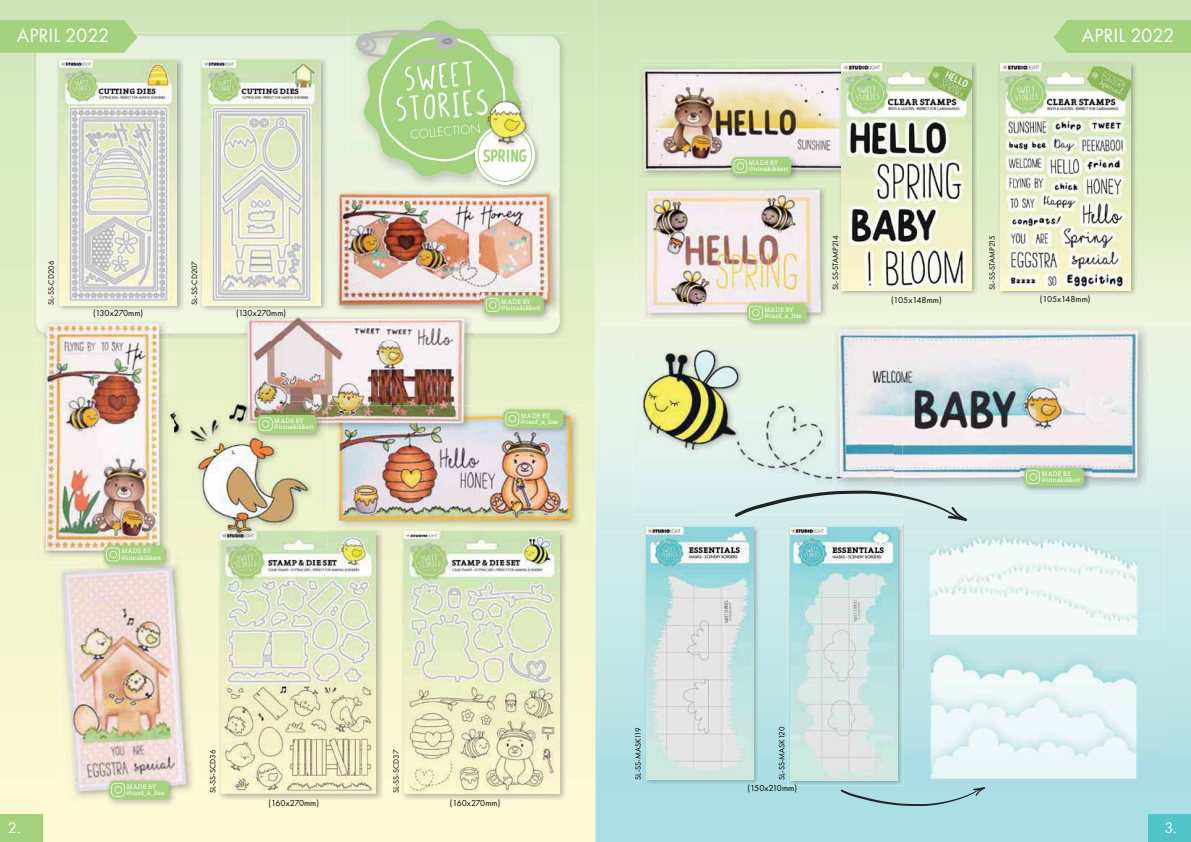
<style>
.page{position:relative;width:1191px;height:842px;background:#fff}
.page>*{position:absolute;margin:0;border:0;box-sizing:border-box;transform-origin:0 0}
.t1{font:20px "Futura PT";color:#fff}
.t2{font:18.1px "Curse Casual";color:#a4d17d}
.t3{font:16px "Futura PT";color:#fff}
.t4{font:9px "Futura PT";color:#040000}
.t5{font:8px "Futura PT";color:#040000}
.t6{font:8px "Futura PT";letter-spacing:-.02em;color:#040000}
.t7{font:6.6px "Grandesign Neue Serif";color:#fff}
.s1{color:#a3d17d}
</style>
<div class="page">
<img style="left:0;top:53px;width:35px;height:761px">
<div style="left:350px;top:535px;width:70px;height:307px;background:#f9f8d4"></div>
<img style="left:595px;top:71px;width:41px;height:254px">
<img style="left:945px;top:71px;width:70px;height:245px">
<img style="left:834px;top:179px;width:6px;height:123px">
<img style="left:840px;top:296px;width:105px;height:20px">
<img style="left:595px;top:325px;width:596px;height:517px">
<img style="left:633px;top:302px;width:269px;height:212px">
<img style="left:641px;top:346px;width:187px;height:139px">
<img style="left:532px;top:33px;width:35px;height:308px">
<img style="left:33px;top:66px;width:3px;height:275px">
<img style="left:36px;top:36px;width:523px;height:297px">
<div style="left:1148px;top:814px;width:43px;height:28px;background:#51c4ca"></div>
<div style="left:0;top:814px;width:43px;height:28px;background:#a4d17d"></div>
<img style="left:56px;top:57px;width:128px;height:255px">
<img style="left:59px;top:61px;width:118px;height:244px">
<img style="left:199px;top:57px;width:129px;height:255px">
<img style="left:203px;top:61px;width:117px;height:244px">
<img style="left:217px;top:535px;width:166px;height:266px">
<img style="left:221px;top:535px;width:155px;height:258px">
<img style="left:401px;top:535px;width:166px;height:266px">
<img style="left:404px;top:535px;width:155px;height:258px">
<img style="left:635px;top:179px;width:199px;height:146px">
<img style="left:635px;top:325px;width:193px;height:4px">
<img style="left:644px;top:186px;width:184px;height:134px">
<div style="left:1053px;top:20px;width:138px;height:33px;background:#a5d27d"></div>
<img style="left:332px;top:183px;width:227px;height:133px">
<img style="left:1148px;top:325px;width:1px;height:165px">
<div style="left:834px;top:316px;width:314px;height:7px;background:#eef5dc"></div>
<img style="left:902px;top:323px;width:246px;height:172px">
<img style="left:828px;top:329px;width:74px;height:162px">
<img style="left:834px;top:323px;width:68px;height:2px">
<img style="left:832px;top:325px;width:70px;height:165px">
<svg style="left:828px;top:316px;width:6px;height:13px"></svg>
<img style="left:636px;top:61px;width:203px;height:118px">
<img style="left:640px;top:65px;width:199px;height:114px">
<img style="left:640px;top:179px;width:194px;height:1px">
<img style="left:997px;top:61px;width:139px;height:235px">
<img style="left:1000px;top:63px;width:130px;height:227px">
<img style="left:328px;top:406px;width:257px;height:129px">
<img style="left:328px;top:528px;width:55px;height:7px">
<img style="left:328px;top:532px;width:48px;height:3px">
<img style="left:335px;top:412px;width:245px;height:117px">
<img style="left:335px;top:528px;width:48px;height:1px">
<img style="left:349px;top:15px;width:182px;height:168px">
<img style="left:349px;top:183px;width:123px;height:6px">
<img style="left:35px;top:309px;width:139px;height:259px">
<img style="left:36px;top:309px;width:138px;height:24px">
<img style="left:56px;top:309px;width:118px;height:3px">
<img style="left:41px;top:333px;width:126px;height:225px">
<img style="left:41px;top:319px;width:126px;height:14px">
<svg style="left:0;top:20px;width:138px;height:33px;background:#a7d281"></svg>
<img style="left:644px;top:525px;width:115px;height:260px">
<img style="left:646px;top:527px;width:107px;height:253px">
<img style="left:787px;top:532px;width:116px;height:254px">
<img style="left:790px;top:532px;width:107px;height:248px">
<img style="left:905px;top:669px;width:259px;height:122px">
<img style="left:903px;top:506px;width:261px;height:163px">
<img style="left:902px;top:532px;width:1px;height:137px">
<svg style="left:735px;top:491px;width:232px;height:41px;background:#c2dbd9"></svg>
<svg style="left:841px;top:787px;width:144px;height:19px;background:#9ccad1"></svg>
<img style="left:839px;top:61px;width:138px;height:235px">
<img style="left:839px;top:61px;width:23px;height:118px">
<img style="left:841px;top:63px;width:130px;height:227px">
<img style="left:243px;top:316px;width:230px;height:90px">
<svg style="left:472px;top:314px;width:1px;height:27px"></svg>
<img style="left:335px;top:412px;width:138px;height:20px">
<svg style="left:240px;top:333px;width:3px;height:8px"></svg>
<img style="left:240px;top:309px;width:92px;height:24px">
<img style="left:240px;top:309px;width:88px;height:3px">
<img style="left:332px;top:309px;width:140px;height:7px">
<img style="left:335px;top:309px;width:137px;height:5px">
<img style="left:328px;top:406px;width:144px;height:22px">
<img style="left:335px;top:412px;width:137px;height:16px">
<img style="left:53px;top:554px;width:144px;height:248px">
<img style="left:53px;top:555px;width:121px;height:13px">
<img style="left:59px;top:562px;width:115px;height:6px">
<div style="left:174px;top:441px;width:154px;height:109px;background:#ecf2ce"></div>
<img style="left:217px;top:528px;width:111px;height:22px">
<img style="left:221px;top:532px;width:107px;height:18px">
<img style="left:152px;top:394px;width:22px;height:148px">
<svg style="left:240px;top:394px;width:3px;height:8px"></svg>
<img style="left:243px;top:394px;width:85px;height:34px">
<img style="left:167px;top:402px;width:147px;height:138px">
<img style="left:217px;top:528px;width:97px;height:12px">
<img style="left:221px;top:532px;width:93px;height:8px">
<svg style="left:243px;top:428px;width:10px;height:4px"></svg>
<img style="left:240px;top:402px;width:74px;height:26px">
<img style="left:531px;top:122px;width:9px;height:61px">
<img style="left:472px;top:183px;width:68px;height:8px">
<img style="left:472px;top:182px;width:59px;height:7px">
<svg style="left:314px;top:428px;width:14px;height:13px"></svg>
<img style="left:314px;top:411px;width:10px;height:17px">
<img style="left:253px;top:411px;width:61px;height:30px">
<div style="left:257px;top:415px;width:60px;height:18px;background:#a5d27d;border-radius:5px"></div>
<svg style="left:259px;top:417px;width:13px;height:14px"></svg>
<img style="left:480px;top:292px;width:71px;height:30px">
<div style="left:484px;top:296px;width:60px;height:18px;background:#a5d27d;border-radius:5px"></div>
<svg style="left:486px;top:298px;width:13px;height:14px"></svg>
<img style="left:728px;top:153px;width:71px;height:30px">
<img style="left:728px;top:179px;width:71px;height:1px">
<div style="left:731px;top:157px;width:60px;height:19px;background:#a5d27d;border-radius:5px"></div>
<svg style="left:733px;top:159px;width:14px;height:14px"></svg>
<img style="left:1020px;top:464px;width:71px;height:30px">
<div style="left:1024px;top:468px;width:60px;height:18px;background:#a5d27d;border-radius:5px"></div>
<svg style="left:1026px;top:470px;width:14px;height:14px"></svg>
<img style="left:101px;top:542px;width:66px;height:13px">
<img style="left:101px;top:555px;width:71px;height:16px">
<svg style="left:167px;top:542px;width:7px;height:13px"></svg>
<div style="left:104px;top:545px;width:60px;height:19px;background:#a5d27d;border-radius:5px"></div>
<svg style="left:106px;top:548px;width:14px;height:13px"></svg>
<img style="left:500px;top:406px;width:71px;height:29px">
<div style="left:503px;top:409px;width:60px;height:19px;background:#a5d27d;border-radius:5px"></div>
<svg style="left:505px;top:412px;width:14px;height:14px"></svg>
<img style="left:106px;top:800px;width:71px;height:6px">
<img style="left:106px;top:777px;width:71px;height:23px">
<div style="left:109px;top:780px;width:60px;height:19px;background:#a5d27d;border-radius:5px"></div>
<svg style="left:106px;top:783px;width:19px;height:18px"></svg>
<img style="left:743px;top:300px;width:71px;height:30px">
<div style="left:747px;top:303px;width:60px;height:19px;background:#a5d27d;border-radius:5px"></div>
<svg style="left:749px;top:306px;width:13px;height:13px"></svg>
<img style="left:534px;top:98px;width:1px;height:50px">
<svg style="left:355px;top:19px;width:179px;height:163px;background:#c2dca8"></svg>
<img style="left:485px;top:125px;width:46px;height:2px">
<img style="left:485px;top:127px;width:46px;height:21px">
<img style="left:453px;top:83px;width:36px;height:35px">
<h1 class="t1" style="left:17px;top:24px;width:94px">APRIL 2022</h1>
<h1 class="t1" style="left:1082px;top:24px;width:94px">APRIL 2022</h1>
<p class="t5" style="left:46px;top:305px;width:46px;rotate:-90deg">SL-SS-CD206</p>
<p class="t5" style="left:190px;top:305px;width:45px;rotate:-90deg">SL-SS-CD207</p>
<h3 class="t4" style="left:93px;top:308px;width:52px">(130x270mm)</h3>
<h3 class="t4" style="left:236px;top:308px;width:52px">(130x270mm)</h3>
<p class="t7" style="left:121px;top:549px;width:31px">MADE BY</p>
<p class="t7" style="left:121px;top:555px;width:41px">@irinakikkert</p>
<p class="t7" style="left:274px;top:418px;width:31px">MADE BY</p>
<p class="t7" style="left:274px;top:425px;width:41px">@irinakikkert</p>
<p class="t7" style="left:126px;top:784px;width:31px">MADE BY</p>
<p class="t7" style="left:126px;top:790px;width:39px">@card_a_lize</p>
<p class="t5" style="left:208px;top:793px;width:45px;rotate:-90deg">SL-SS-SCD36</p>
<p class="t5" style="left:391px;top:793px;width:45px;rotate:-90deg">SL-SS-SCD37</p>
<h2 class="t2" style="left:483px;top:145px;width:46px">SPR<span class="s1">I</span>NG</h2>
<p class="t7" style="left:501px;top:299px;width:31px">MADE BY</p>
<p class="t7" style="left:501px;top:306px;width:41px">@irinakikkert</p>
<p class="t7" style="left:520px;top:413px;width:31px">MADE BY</p>
<p class="t7" style="left:520px;top:419px;width:39px">@card_a_lize</p>
<h3 class="t4" style="left:269px;top:798px;width:52px">(160x270mm)</h3>
<h3 class="t4" style="left:450px;top:798px;width:52px">(160x270mm)</h3>
<p class="t7" style="left:748px;top:160px;width:31px">MADE BY</p>
<p class="t7" style="left:748px;top:167px;width:41px">@irinakikkert</p>
<p class="t7" style="left:764px;top:307px;width:31px">MADE BY</p>
<p class="t7" style="left:764px;top:313px;width:39px">@card_a_lize</p>
<p class="t6" style="left:831px;top:290px;width:56px;rotate:-90deg">SL-SS-STAMP214</p>
<h3 class="t4" style="left:891px;top:294px;width:52px">(105x148mm)</h3>
<p class="t6" style="left:987px;top:290px;width:56px;rotate:-90deg">SL-SS-STAMP215</p>
<h3 class="t4" style="left:1039px;top:294px;width:52px">(105x148mm)</h3>
<p class="t7" style="left:1041px;top:471px;width:31px">MADE BY</p>
<p class="t7" style="left:1041px;top:477px;width:41px">@irinakikkert</p>
<p class="t5" style="left:633px;top:780px;width:53px;rotate:-90deg">SL-SS-MASK119</p>
<p class="t5" style="left:777px;top:780px;width:55px;rotate:-90deg">SL-SS-MASK120</p>
<h3 class="t4" style="left:747px;top:783px;width:51px">(150x210mm)</h3>
<h3 class="t3" style="left:8px;top:818px;width:14px">2.</h3>
<h3 class="t3" style="left:1164px;top:818px;width:14px">3.</h3>
</div>
